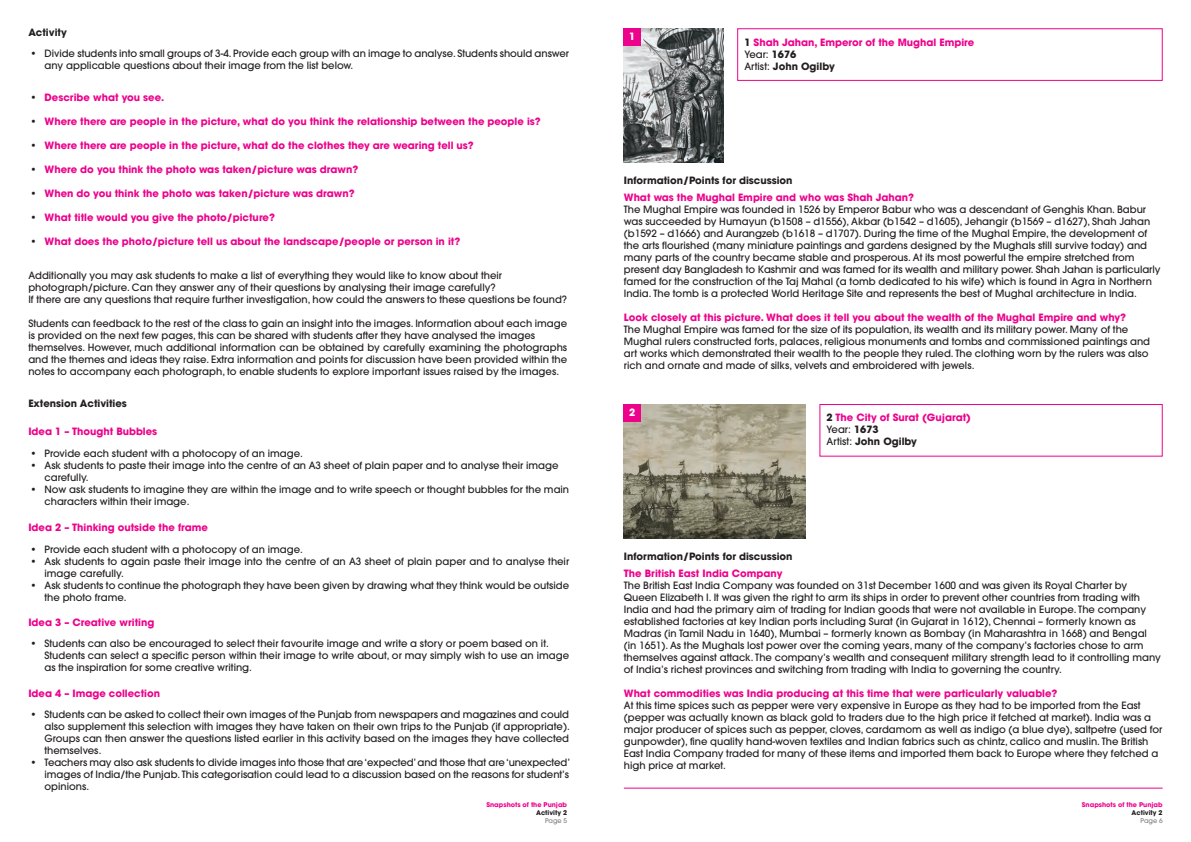
<style>
.page{position:relative;width:1191px;height:842px;background:#fff}
.page>*{position:absolute;margin:0;border:0;box-sizing:border-box;transform-origin:0 0}
.t1{font:500 10px/12px "Avant Garde";color:#231f20}
.t2{font:700 10px/12px "Avant Garde";color:#ed028c}
.t3{font:700 10px "Avant Garde";color:#231f20}
.t4{font:700 10px "Avant Garde";color:#fff}
.t5{font:700 6.5px "Avant Garde";color:#ed028c}
.t6{font:700 6.5px "Avant Garde";color:#231f20}
.t7{font:500 6.5px "Avant Garde";color:#808285}
.s1{color:#231f20}
.s2{font-weight:500;color:#231f20}
</style>
<div class="page">
<img style="left:624px;top:404px;width:181px;height:134px">
<div style="left:737px;top:28px;width:425px;height:53px;border:1px solid #ed028c"></div>
<hr style="left:624px;top:788px;width:538px;height:1px;background:#ed028c">
<img style="left:624px;top:28px;width:99px;height:135px">
<div style="left:624px;top:28px;width:17px;height:17px;background:#ed028c"></div>
<div style="left:819px;top:404px;width:343px;height:52px;border:1px solid #ed028c"></div>
<div style="left:624px;top:404px;width:17px;height:17px;background:#ed028c"></div>
<p class="t3" style="left:28px;top:28px;width:40px">Activity</p>
<p class="t1" style="left:30px;top:49px;width:8px">•</p>
<p class="t1" style="left:30px;top:92px;width:8px">•</p>
<p class="t1" style="left:30px;top:116px;width:8px">•</p>
<p class="t1" style="left:30px;top:140px;width:8px">•</p>
<p class="t1" style="left:30px;top:164px;width:8px">•</p>
<p class="t1" style="left:30px;top:188px;width:8px">•</p>
<p class="t1" style="left:30px;top:212px;width:8px">•</p>
<p class="t1" style="left:30px;top:236px;width:8px">•</p>
<p class="t1" style="left:45px;top:49px;width:526px">Divide students into small groups of 3-4. Provide each group with an image to analyse. Students should answer any applicable questions about their image from the list below.</p>
<p class="t2" style="left:45px;top:93px;width:121px">Describe what you see.</p>
<p class="t2" style="left:45px;top:117px;width:498px">Where there are people in the picture, what do you think the relationship between the people is?</p>
<p class="t2" style="left:45px;top:141px;width:431px">Where there are people in the picture, what do the clothes they are wearing tell us?</p>
<p class="t2" style="left:45px;top:165px;width:315px">Where do you think the photo was taken/picture was drawn?</p>
<p class="t2" style="left:45px;top:189px;width:311px">When do you think the photo was taken/picture was drawn?</p>
<p class="t2" style="left:45px;top:213px;width:232px">What title would you give the photo/picture?</p>
<p class="t2" style="left:45px;top:237px;width:417px">What does the photo/picture tell us about the landscape/people or person in it?</p>
<p class="t1" style="left:28px;top:270px;width:540px">Additionally you may ask students to make a list of everything they would like to know about their photograph/picture. Can they answer any of their questions by analysing their image carefully?<br>If there are any questions that require further investigation, how could the answers to these questions be found?</p>
<p class="t1" style="left:28px;top:318px;width:540px">Students can feedback to the rest of the class to gain an insight into the images. Information about each image is provided on the next few pages, this can be shared with students after they have analysed the images themselves. However, much additional information can be obtained by carefully examining the photographs and the themes and ideas they raise. Extra information and points for discussion have been provided within the notes to accompany each photograph, to enable students to explore important issues raised by the images.</p>
<p class="t3" style="left:28px;top:400px;width:100px">Extension Activities</p>
<p class="t2" style="left:28px;top:427px;width:130px">Idea 1 – Thought Bubbles</p>
<p class="t1" style="left:45px;top:448px;width:526px">Provide each student with a photocopy of an image.<br>Ask students to paste their image into the centre of an A3 sheet of plain paper and to analyse their image carefully.<br>Now ask students to imagine they are within the image and to write speech or thought bubbles for the main characters within their image.</p>
<p class="t1" style="left:30px;top:448px;width:8px">• •</p>
<p class="t1" style="left:30px;top:484px;width:8px">•</p>
<p class="t2" style="left:28px;top:522px;width:181px">Idea 2 – Thinking outside the frame</p>
<p class="t1" style="left:45px;top:544px;width:526px">Provide each student with a photocopy of an image.<br>Ask students to again paste their image into the centre of an A3 sheet of plain paper and to analyse their image carefully.<br>Ask students to continue the photograph they have been given by drawing what they think would be outside the photo frame.</p>
<p class="t1" style="left:30px;top:544px;width:8px">• •</p>
<p class="t1" style="left:30px;top:580px;width:8px">•</p>
<p class="t2" style="left:28px;top:617px;width:127px">Idea 3 – Creative writing</p>
<p class="t1" style="left:45px;top:638px;width:526px">Students can also be encouraged to select their favourite image and write a story or poem based on it.<br>Students can select a specific person within their image to write about, or may simply wish to use an image as the inspiration for some creative writing.</p>
<p class="t1" style="left:30px;top:638px;width:8px">•</p>
<p class="t2" style="left:28px;top:688px;width:133px">Idea 4 – Image collection</p>
<p class="t1" style="left:45px;top:710px;width:527px">Students can be asked to collect their own images of the Punjab from newspapers and magazines and could also supplement this selection with images they have taken on their own trips to the Punjab (if appropriate).<br>Groups can then answer the questions listed earlier in this activity based on the images they have collected themselves.<br>Teachers may also ask students to divide images into those that are‘expected’and those that are‘unexpected’ images of India/the Punjab. This categorisation could lead to a discussion based on the reasons for student’s opinions.</p>
<p class="t1" style="left:30px;top:710px;width:8px">•</p>
<p class="t1" style="left:30px;top:758px;width:8px">•</p>
<p class="t5" style="left:486px;top:802px;width:82px">Snapshots of the Punjab</p>
<p class="t6" style="left:536px;top:810px;width:33px">Activity 2</p>
<p class="t7" style="left:545px;top:818px;width:24px">Page 5</p>
<p class="t4" style="left:629px;top:33px;width:8px">1</p>
<p class="t2" style="left:744px;top:37px;width:231px"><span class="s1">1</span> Shah Jahan, Emperor of the Mughal Empire<br><span class="s2">Year:</span> <span class="s1">1676<br></span><span class="s2">Artist:</span> <span class="s1">John Ogilby</span></p>
<p class="t3" style="left:624px;top:177px;width:170px">Information/Points for discussion</p>
<p class="t2" style="left:624px;top:193px;width:292px">What was the Mughal Empire and who was Shah Jahan?</p>
<p class="t1" style="left:624px;top:205px;width:538px">The Mughal Empire was founded in 1526 by Emperor Babur who was a descendant of Genghis Khan. Babur was succeeded by Humayun (b1508 – d1556), Akbar (b1542 – d1605), Jehangir (b1569 – d1627), Shah Jahan (b1592 – d1666) and Aurangzeb (b1618 – d1707). During the time of the Mughal Empire, the development of the arts flourished (many miniature paintings and gardens designed by the Mughals still survive today) and many parts of the country became stable and prosperous. At its most powerful the empire stretched from present day Bangladesh to Kashmir and was famed for its wealth and military power. Shah Jahan is particularly famed for the construction of the Taj Mahal (a tomb dedicated to his wife) which is found in Agra in Northern India. The tomb is a protected World Heritage Site and represents the best of Mughal architecture in India.</p>
<p class="t2" style="left:624px;top:313px;width:504px">Look closely at this picture. What does it tell you about the wealth of the Mughal Empire and why?</p>
<p class="t1" style="left:624px;top:325px;width:528px">The Mughal Empire was famed for the size of its population, its wealth and its military power. Many of the Mughal rulers constructed forts, palaces, religious monuments and tombs and commissioned paintings and art works which demonstrated their wealth to the people they ruled. The clothing worn by the rulers was also rich and ornate and made of silks, velvets and embroidered with jewels.</p>
<p class="t4" style="left:629px;top:408px;width:8px">2</p>
<p class="t2" style="left:826px;top:413px;width:146px"><span class="s1">2</span> The City of Surat (Gujarat)<br><span class="s2">Year:</span> <span class="s1">1673<br></span><span class="s2">Artist:</span> <span class="s1">John Ogilby</span></p>
<p class="t3" style="left:624px;top:553px;width:170px">Information/Points for discussion</p>
<p class="t2" style="left:624px;top:569px;width:160px">The British East India Company</p>
<p class="t1" style="left:624px;top:580px;width:538px">The British East India Company was founded on 31st December 1600 and was given its Royal Charter by Queen Elizabeth I. It was given the right to arm its ships in order to prevent other countries from trading with India and had the primary aim of trading for Indian goods that were not available in Europe. The company established factories at key Indian ports including Surat (in Gujarat in 1612), Chennai – formerly known as Madras (in Tamil Nadu in 1640), Mumbai – formerly known as Bombay (in Maharashtra in 1668) and Bengal (in 1651). As the Mughals lost power over the coming years, many of the company’s factories chose to arm themselves against attack. The company’s wealth and consequent military strength lead to it controlling many of India’s richest provinces and switching from trading with India to governing the country.</p>
<p class="t2" style="left:624px;top:689px;width:435px">What commodities was India producing at this time that were particularly valuable?</p>
<p class="t1" style="left:624px;top:700px;width:540px">At this time spices such as pepper were very expensive in Europe as they had to be imported from the East (pepper was actually known as black gold to traders due to the high price it fetched at market). India was a major producer of spices such as pepper, cloves, cardamom as well as indigo (a blue dye), saltpetre (used for gunpowder), fine quality hand-woven textiles and Indian fabrics such as chintz, calico and muslin. The British East India Company traded for many of these items and imported them back to Europe where they fetched a high price at market.</p>
<p class="t5" style="left:1081px;top:802px;width:82px">Snapshots of the Punjab</p>
<p class="t6" style="left:1131px;top:810px;width:33px">Activity 2</p>
<p class="t7" style="left:1140px;top:818px;width:24px">Page 6</p>
</div>
